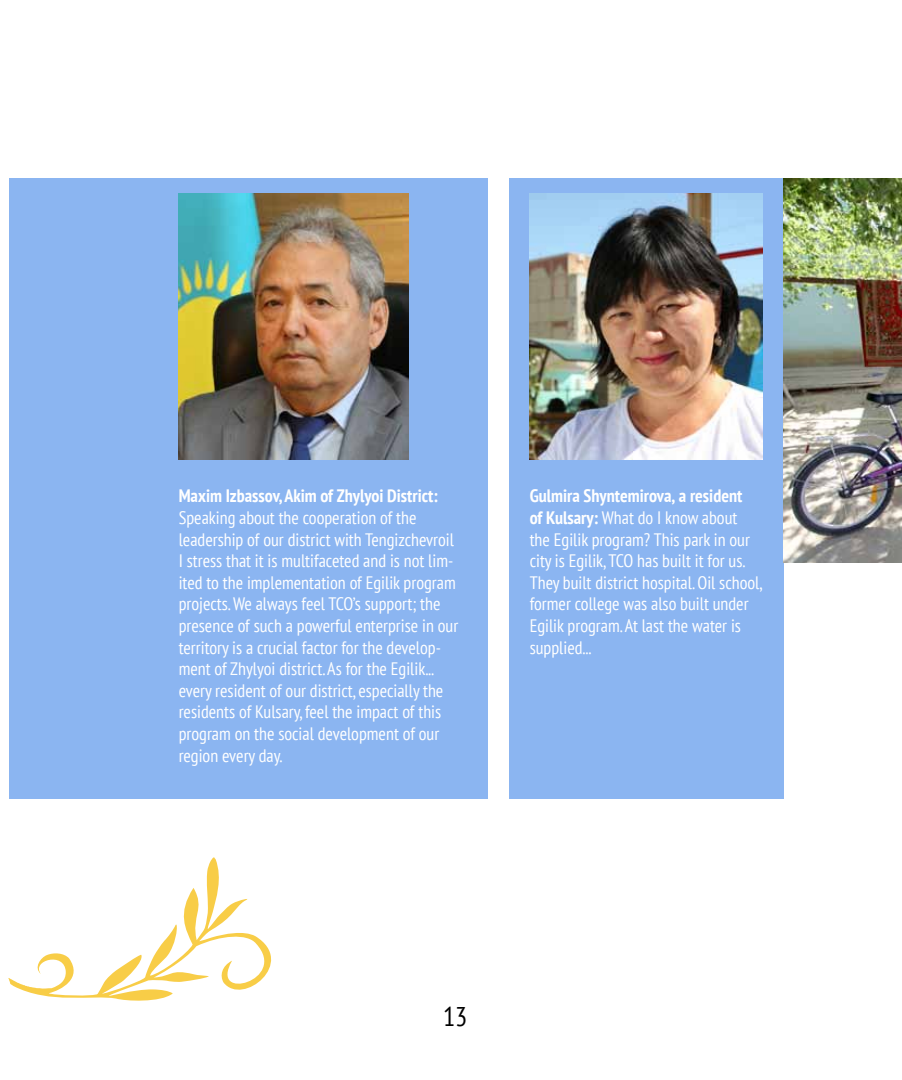
<style>
.page{position:relative;width:902px;height:1080px;background:#fff}
.page>*{position:absolute;margin:0;border:0;box-sizing:border-box;transform-origin:0 0}
.t1{font:condensed 27px "PT Sans";color:#000}
.t2{font:condensed 18px/21.6px "PT Sans";color:#fff}
.t3{font:700 condensed 18px "PT Sans";color:#fff}
.s1{font-weight:700}
</style>
<div class="page">
<div style="left:9px;top:179px;width:478px;height:620px;background:#8bb5f1"></div>
<div style="left:509px;top:179px;width:274px;height:620px;background:#8bb5f1"></div>
<img style="left:783px;top:179px;width:118px;height:384px">
<svg style="left:9px;top:857px;width:263px;height:144px"></svg>
<img style="left:179px;top:193px;width:230px;height:267px">
<img style="left:529px;top:193px;width:233px;height:267px">
<p class="t3" style="left:179px;top:484px;width:261px">Maxim Izbassov, Akim of Zhylyoi District:</p>
<p class="t2" style="left:179px;top:506px;width:281px">Speaking about the cooperation of the leadership of our district with Tengizchevroil I stress that it is multifaceted and is not lim&shy;ited to the implementation of Egilik program projects. We always feel TCO’s support; the presence of such a powerful enterprise in our territory is a crucial factor for the develop&shy;ment of Zhylyoi district. As for the Egilik... every resident of our district, especially the residents of Kulsary, feel the impact of this program on the social development of our region every day.</p>
<p class="t2" style="left:529px;top:485px;width:234px"><span class="s1">Gulmira Shyntemirova, a resident<br>of Kulsary:</span> What do I know about<br>the Egilik program? This park in our city is Egilik, TCO has built it for us.<br>They built district hospital. Oil school, former college was also built under Egilik program. At last the water is supplied...</p>
<h1 class="t1" style="left:443px;top:999px;width:26px">13</h1>
</div>
